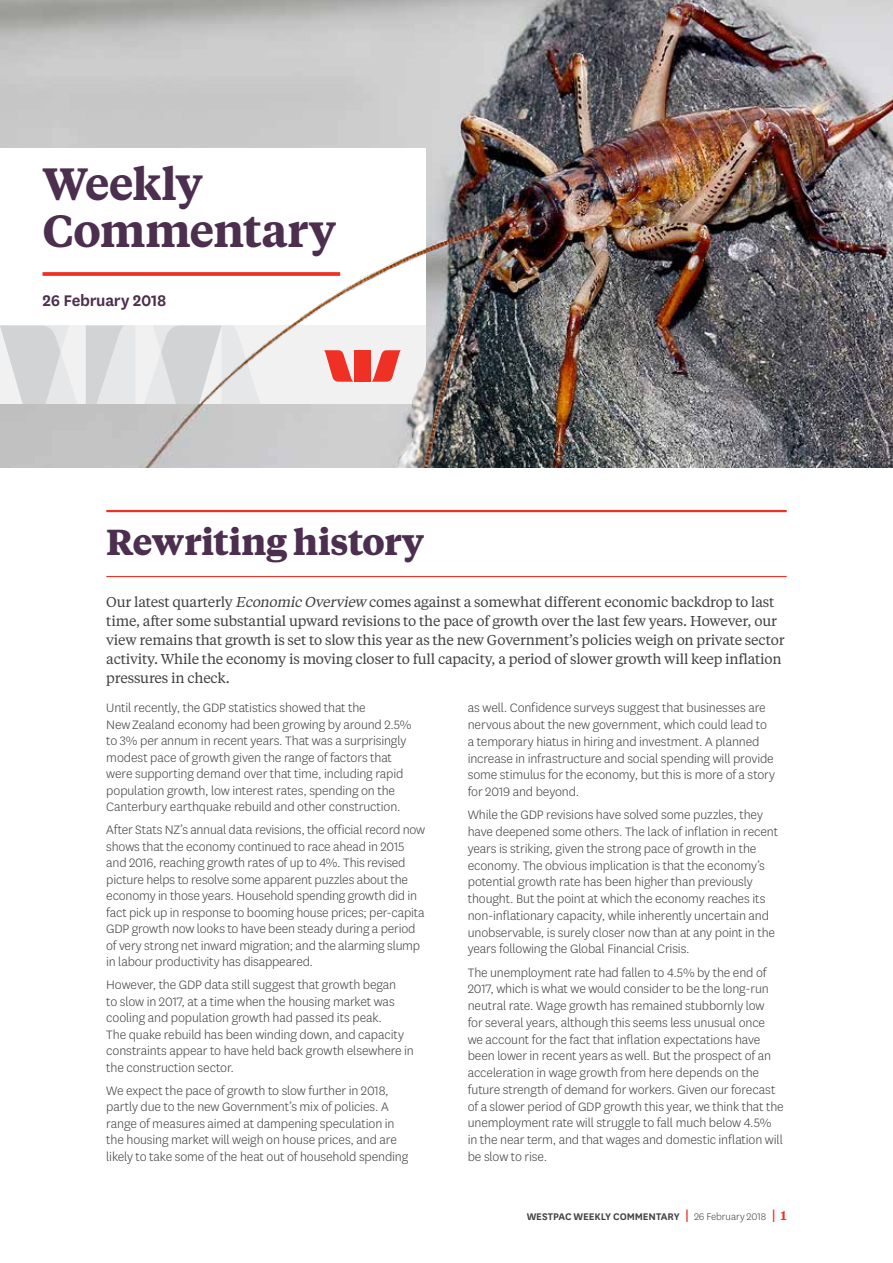
<style>
.page{position:relative;width:893px;height:1263px;background:#fff}
.page>*{position:absolute;margin:0;border:0;box-sizing:border-box;transform-origin:0 0}
.t1{font:600 45px/46.5px "Tiempos Text";letter-spacing:-.025em;color:#4c2f4e}
.t2{font:700 36px "Tiempos Text";letter-spacing:-.02em;color:#4c2f4e}
.t3{font:600 18px "National LF";letter-spacing:-.02em;color:#4c2f4e}
.t4{font:300 14.25px/16.8px "National LF";letter-spacing:-.01em;color:#414042}
.t5{font:14.25px/18.8px "Tiempos Text";letter-spacing:-.015em;color:#414042}
.t6{font:600 11.25px "National LF";letter-spacing:-.005em;color:#414042}
.s1{font-style:italic}
.s2{font-family:"Tiempos Text";font-size:13.5px;color:#ee3124}
.s3{font-weight:300}
.s4{font-family:"Tiempos Text";font-size:12.75px;color:#ee3124}
</style>
<div class="page">
<img style="left:0;top:0;width:893px;height:468px">
<div style="left:0;top:149px;width:425px;height:255px;background:#fff"></div>
<div style="left:0;top:325px;width:425px;height:79px;background:#f1f1f2"></div>
<svg style="left:0;top:325px;width:271px;height:79px"></svg>
<svg style="left:324px;top:350px;width:29px;height:32px"></svg>
<svg style="left:371px;top:350px;width:30px;height:32px"></svg>
<div style="left:354px;top:350px;width:17px;height:32px;background:#ee3124"></div>
<svg style="left:43px;top:272px;width:297px;height:4px"></svg>
<hr style="left:106px;top:510px;width:681px;height:2px;background:#ee3124">
<hr style="left:106px;top:576px;width:681px;height:1px;background:#ee3124">
<h1 class="t1" style="left:43px;top:159px;width:295px">Weekly<br>Commentary</h1>
<p class="t3" style="left:43px;top:288px;width:125px">26 February 2018</p>
<h2 class="t2" style="left:106px;top:516px;width:319px">Rewriting history</h2>
<p class="t5" style="left:106px;top:592px;width:680px">Our latest quarterly <span class="s1">Economic Overview</span> comes against a somewhat different economic backdrop to last time, after some substantial upward revisions to the pace of growth over the last few years. However, our view remains that growth is set to slow this year as the new Government’s policies weigh on private sector activity. While the economy is moving closer to full capacity, a period of slower growth will keep inflation pressures in check.</p>
<p class="t4" style="left:106px;top:699px;width:307px">Until recently, the GDP statistics showed that the<br>New Zealand economy had been growing by around 2.5% to 3% per annum in recent years. That was a surprisingly modest pace of growth given the range of factors that were supporting demand over that time, including rapid population growth, low interest rates, spending on the Canterbury earthquake rebuild and other construction.</p>
<p class="t4" style="left:106px;top:821px;width:320px">After Stats NZ’s annual data revisions, the official record now shows that the economy continued to race ahead in 2015 and 2016, reaching growth rates of up to 4%. This revised picture helps to resolve some apparent puzzles about the economy in those years. Household spending growth did in fact pick up in response to booming house prices; per-capita GDP growth now looks to have been steady during a period of very strong net inward migration; and the alarming slump in labour productivity has disappeared.</p>
<p class="t4" style="left:106px;top:976px;width:309px">However, the GDP data still suggest that growth began<br>to slow in 2017, at a time when the housing market was cooling and population growth had passed its peak.<br>The quake rebuild has been winding down, and capacity constraints appear to have held back growth elsewhere in the construction sector.</p>
<p class="t4" style="left:106px;top:1082px;width:303px">We expect the pace of growth to slow further in 2018, partly due to the new Government’s mix of policies. A range of measures aimed at dampening speculation in the housing market will weigh on house prices, and are likely to take some of the heat out of household spending</p>
<p class="t4" style="left:468px;top:699px;width:309px">as well. Confidence surveys suggest that businesses are nervous about the new government, which could lead to a temporary hiatus in hiring and investment. A planned increase in infrastructure and social spending will provide some stimulus for the economy, but this is more of a story for 2019 and beyond.</p>
<p class="t4" style="left:468px;top:806px;width:312px">While the GDP revisions have solved some puzzles, they have deepened some others. The lack of inflation in recent years is striking, given the strong pace of growth in the economy. The obvious implication is that the economy’s potential growth rate has been higher than previously thought. But the point at which the economy reaches its non-inflationary capacity, while inherently uncertain and unobservable, is surely closer now than at any point in the years following the Global Financial Crisis.</p>
<p class="t4" style="left:468px;top:963px;width:317px">The unemployment rate had fallen to 4.5% by the end of 2017, which is what we would consider to be the long-run neutral rate. Wage growth has remained stubbornly low<br>for several years, although this seems less unusual once we account for the fact that inflation expectations have been lower in recent years as well. But the prospect of an acceleration in wage growth from here depends on the future strength of demand for workers. Given our forecast of a slower period of GDP growth this year, we think that the unemployment rate will struggle to fall much below 4.5% in the near term, and that wages and domestic inflation will be slow to rise.</p>
<p class="t6" style="left:527px;top:1209px;width:261px">WESTPAC WEEKLY COMMENTARY <span class="s2">|</span> <span class="s3">26 February 2018</span> <span class="s2">|</span> <span class="s4">1</span></p>
</div>
